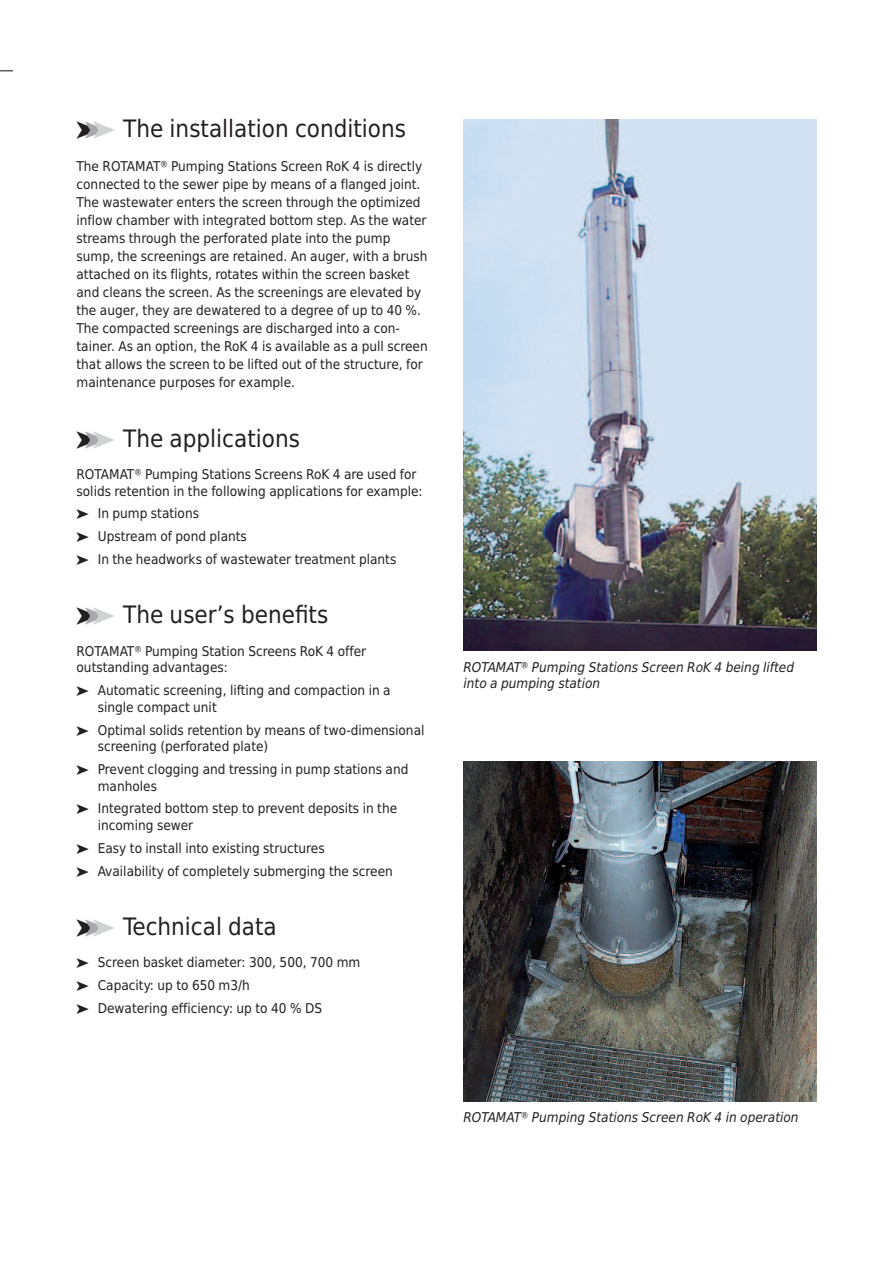
<style>
.page{position:relative;width:893px;height:1263px;background:#fff}
.page>*{position:absolute;margin:0;border:0;box-sizing:border-box;transform-origin:0 0}
.t1{font:24px "Huber Tec";color:#231f20}
.t2{font:24px "Huber Tec";color:#a8a9ad}
.t3{font:13.5px/18px "Huber Tec";color:#231f20}
.t4{font:italic 13.5px/16.5px "Huber Tec";color:#231f20}
</style>
<div class="page">
<svg style="left:0;top:71px;width:13px;height:1px"></svg>
<img style="left:463px;top:119px;width:353px;height:532px">
<img style="left:463px;top:761px;width:353px;height:340px">
<h1 class="t1" style="left:77px;top:115px;width:331px">➤ The installation conditions</h1>
<p class="t3" style="left:77px;top:158px;width:353px">The ROTAMAT® Pumping Stations Screen RoK 4 is directly connected to the sewer pipe by means of a flanged joint.<br>The wastewater enters the screen through the optimized inflow chamber with integrated bottom step. As the water streams through the perforated plate into the pump sump, the screenings are retained. An auger, with a brush attached on its flights, rotates within the screen basket and cleans the screen. As the screenings are elevated by the auger, they are dewatered to a degree of up to 40 %.<br>The compacted screenings are discharged into a con&shy;tainer. As an option, the RoK 4 is available as a pull screen that allows the screen to be lifted out of the structure, for maintenance purposes for example.</p>
<h1 class="t2" style="left:85px;top:115px;width:24px">➤</h1>
<h1 class="t1" style="left:77px;top:424px;width:225px">➤ The applications</h1>
<p class="t3" style="left:77px;top:466px;width:348px;line-height:16.5px">ROTAMAT® Pumping Stations Screens RoK 4 are used for solids retention in the following applications for example:</p>
<p class="t3" style="left:77px;top:502px;width:321px;line-height:23px">➤ In pump stations<br>➤ Upstream of pond plants<br>➤ In the headworks of wastewater treatment plants</p>
<h1 class="t2" style="left:85px;top:424px;width:24px">➤</h1>
<h1 class="t1" style="left:77px;top:601px;width:253px">➤ The user’s benefits</h1>
<p class="t3" style="left:77px;top:643px;width:291px;line-height:16.5px">ROTAMAT® Pumping Station Screens RoK 4 offer outstanding advantages:</p>
<p class="t3" style="left:98px;top:682px;width:294px;line-height:16.5px;text-indent:-21px">➤ Automatic screening, lifting and compaction in a single compact unit</p>
<p class="t3" style="left:98px;top:722px;width:328px;line-height:16.5px;text-indent:-21px">➤ Optimal solids retention by means of two-dimensional screening (perforated plate)</p>
<p class="t3" style="left:98px;top:761px;width:312px;line-height:16.5px;text-indent:-21px">➤ Prevent clogging and tressing in pump stations and manholes</p>
<p class="t3" style="left:98px;top:800px;width:301px;line-height:16.5px;text-indent:-21px">➤ Integrated bottom step to prevent deposits in the incoming sewer</p>
<p class="t3" style="left:77px;top:837px;width:318px;line-height:23px">➤ Easy to install into existing structures<br>➤ Availability of completely submerging the screen</p>
<h1 class="t2" style="left:85px;top:601px;width:24px">➤</h1>
<h1 class="t1" style="left:77px;top:912px;width:202px">➤ Technical data</h1>
<p class="t3" style="left:77px;top:951px;width:285px;line-height:23px">➤ Screen basket diameter: 300, 500, 700 mm ➤ Capacity: up to 650 m3/h<br>➤ Dewatering efficiency: up to 40 % DS</p>
<h1 class="t2" style="left:85px;top:912px;width:24px">➤</h1>
<p class="t4" style="left:463px;top:659px;width:332px">ROTAMAT® Pumping Stations Screen RoK 4 being lifted into a pumping station</p>
<p class="t4" style="left:463px;top:1109px;width:337px">ROTAMAT® Pumping Stations Screen RoK 4 in operation</p>
</div>
